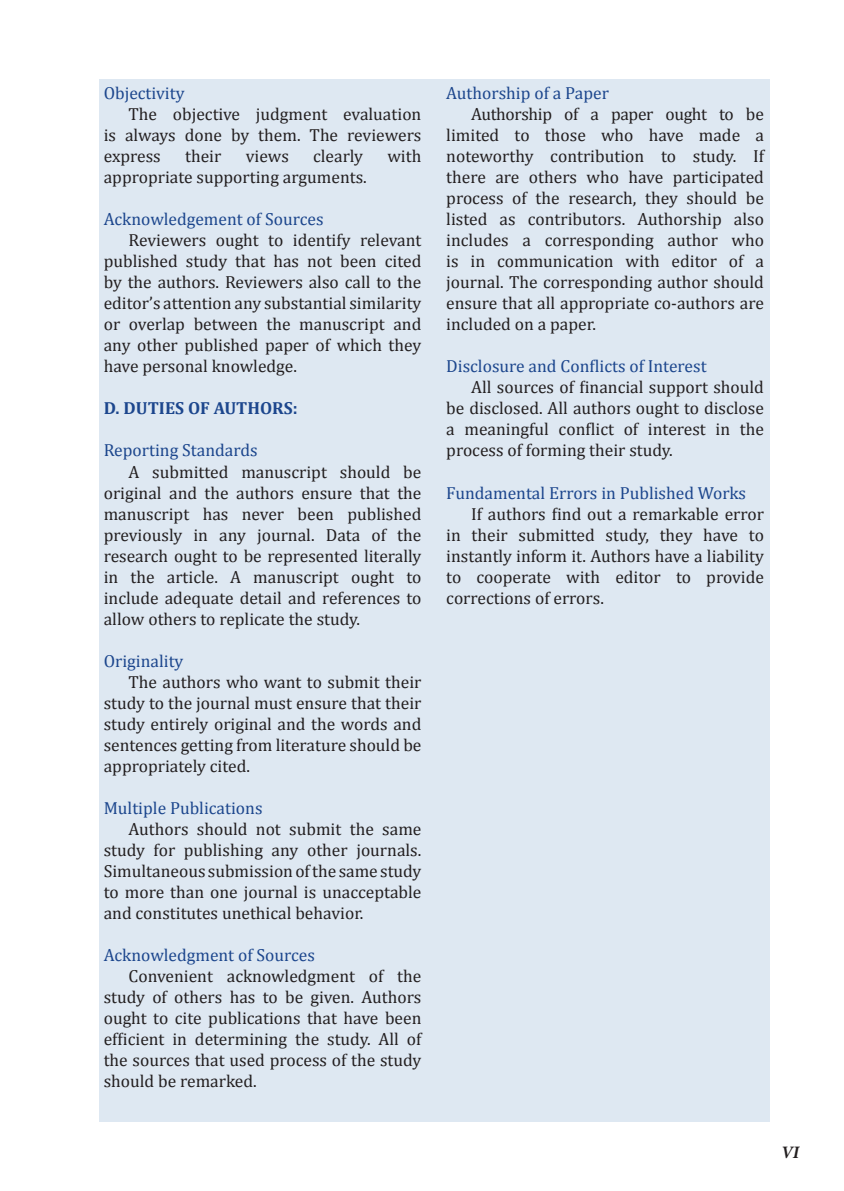
<style>
.page{position:relative;width:844px;height:1191px;background:#fff}
.page>*{position:absolute;margin:0;border:0;box-sizing:border-box;transform-origin:0 0}
.t1{font:17.5px/21px "Cambria";color:#231f20;text-align:justify}
.t2{font:17.5px "Cambria";color:#1c468d}
.t3{font:700 17.5px "Cambria";color:#1c468d}
.t4{font:italic 700 17.5px "Minion Pro";color:#231f20}
</style>
<div class="page">
<div style="left:99px;top:80px;width:670px;height:1041px;background:#dee8f2"></div>
<p class="t2" style="left:104px;top:83px;width:82px">Objectivity</p>
<p class="t1" style="left:104px;top:104px;width:319px;text-indent:25px">The objective judgment evaluation is always done by them. The reviewers express</p>
<p class="t1" style="left:185px;top:146px;width:38px">their</p>
<p class="t1" style="left:245px;top:146px;width:45px">views</p>
<p class="t1" style="left:313px;top:146px;width:51px">clearly</p>
<p class="t1" style="left:387px;top:146px;width:35px">with</p>
<p class="t1" style="left:104px;top:167px;width:264px">appropriate supporting arguments.</p>
<p class="t2" style="left:104px;top:209px;width:221px">Acknowledgement of Sources</p>
<p class="t1" style="left:104px;top:230px;width:319px;text-indent:25px">Reviewers ought to identify relevant published study that has not been cited by the authors. Reviewers also call to the editor’s attention any substantial similarity or overlap between the manuscript and any other published paper of which they have personal knowledge.</p>
<p class="t3" style="left:104px;top:396px;width:195px">D. DUTIES OF AUTHORS:</p>
<p class="t2" style="left:104px;top:440px;width:155px">Reporting Standards</p>
<p class="t1" style="left:104px;top:461px;width:319px;text-indent:25px">A submitted manuscript should be original and the authors ensure that the manuscript has never been published previously in any journal. Data of the research ought to be represented literally in the article. A manuscript ought to include adequate detail and references to allow others to replicate the study.</p>
<p class="t2" style="left:104px;top:650px;width:81px">Originality</p>
<p class="t1" style="left:104px;top:671px;width:319px;text-indent:25px">The authors who want to submit their study to the journal must ensure that their study entirely original and the words and sentences getting from literature should be appropriately cited.</p>
<p class="t2" style="left:104px;top:797px;width:160px">Multiple Publications</p>
<p class="t1" style="left:104px;top:818px;width:319px;text-indent:25px">Authors should not submit the same study for publishing any other journals.<br>Simultaneous submission of the same study to more than one journal is unacceptable and constitutes unethical behavior.</p>
<p class="t2" style="left:104px;top:944px;width:213px">Acknowledgment of Sources</p>
<p class="t1" style="left:104px;top:965px;width:319px;text-indent:25px">Convenient acknowledgment of the study of others has to be given. Authors ought to cite publications that have been efficient in determining the study. All of the sources that used process of the study should be remarked.</p>
<p class="t2" style="left:446px;top:83px;width:164px">Authorship of a Paper</p>
<p class="t1" style="left:446px;top:104px;width:319px;text-indent:25px">Authorship of a paper ought to be limited to those who have made a noteworthy contribution to study. If there are others who have participated process of the research, they should be listed as contributors. Authorship also includes a corresponding author who is in communication with editor of a journal. The corresponding author should ensure that all appropriate co-authors are included on a paper.</p>
<p class="t2" style="left:446px;top:356px;width:262px">Disclosure and Conflicts of Interest</p>
<p class="t1" style="left:446px;top:377px;width:319px;text-indent:25px">All sources of financial support should be disclosed. All authors ought to disclose a meaningful conflict of interest in the process of forming their study.</p>
<p class="t2" style="left:446px;top:482px;width:301px">Fundamental Errors in Published Works</p>
<p class="t1" style="left:446px;top:503px;width:319px;text-indent:25px">If authors find out a remarkable error in their submitted study, they have to instantly inform it. Authors have a liability to cooperate with editor to provide corrections of errors.</p>
<p class="t4" style="left:780px;top:1140px;width:20px">VI</p>
</div>
